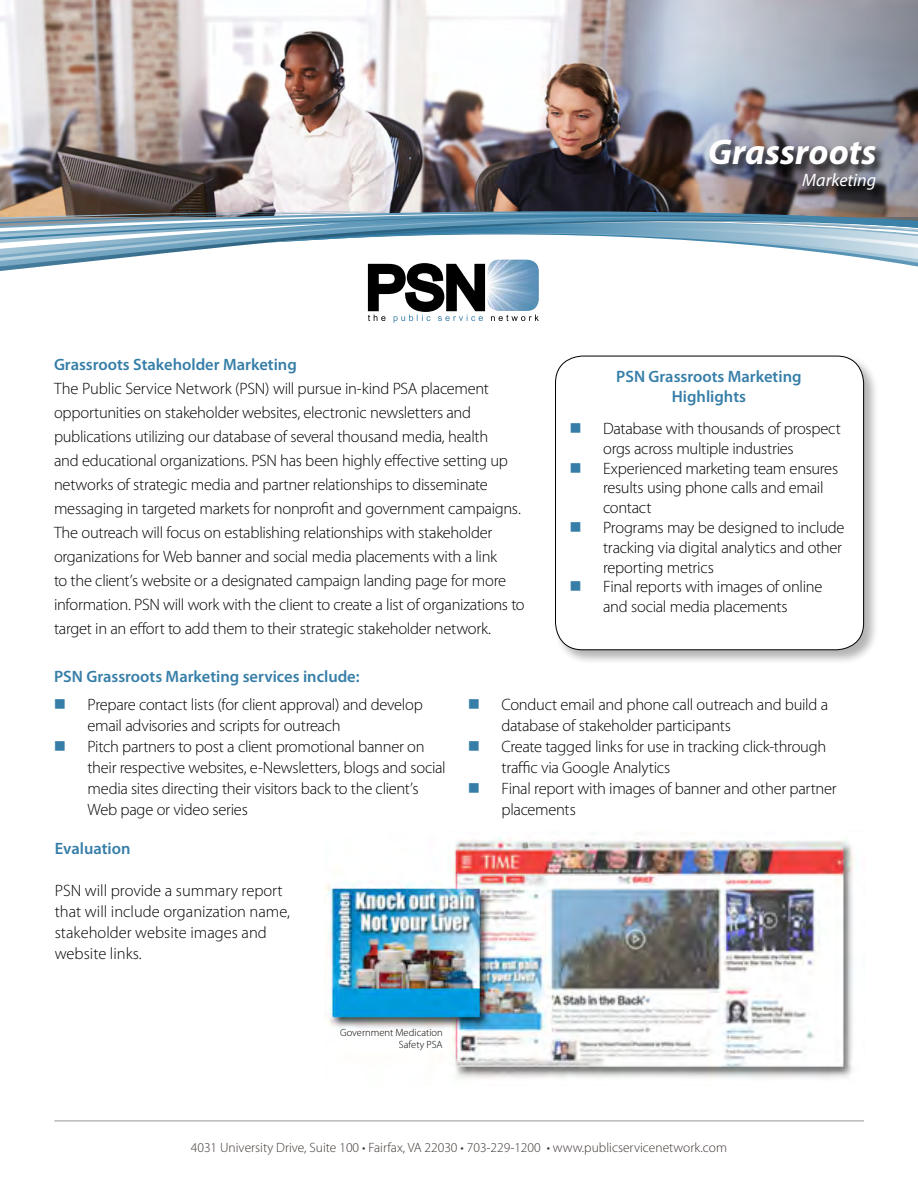
<style>
.page{position:relative;width:918px;height:1188px;background:#fff}
.page>*{position:absolute;margin:0;border:0;box-sizing:border-box;transform-origin:0 0}
.t1{font:italic 700 36px "Myriad Pro";color:#fff}
.t2{font:italic 18px "Myriad Pro";color:#fff}
.t3{font:300 16.5px/24px "Myriad Pro";letter-spacing:-.015em;color:#000}
.t4{font:600 16.5px/19.8px "Myriad Pro";color:#367ea8;text-align:center}
.t5{font:300 13.5px "Myriad Pro";color:#3c3633}
.t6{font:300 10.5px/12.6px "Myriad Pro";color:#000;text-align:right}
.t7{font:9px "Myriad Pro";color:#387ea8;scale:.88 1}
.s1{color:#367ea8}
</style>
<div class="page">
<img style="left:0;top:0;width:619px;height:209px">
<img style="left:619px;top:0;width:299px;height:209px">
<svg style="left:0;top:209px;width:918px;height:114px"></svg>
<img style="left:487px;top:260px;width:52px;height:51px">
<div style="left:708px;top:137px;width:179px;height:40px;background:#000;opacity:.64"></div>
<img style="left:324px;top:837px;width:530px;height:242px">
<div style="left:554px;top:354px;width:325px;height:311px;background:#000;opacity:.3"></div>
<div style="left:556px;top:356px;width:308px;height:294px;background:#fff;border-radius:27px"></div>
<div style="left:555px;top:356px;width:309px;height:294px;border:1px solid #000;border-radius:27px"></div>
<hr style="left:54px;top:1121px;width:810px;height:1px;background:#939598">
<div style="left:800px;top:171px;width:87px;height:31px;background:#000;opacity:.64"></div>
<h1 class="t1" style="left:708px;top:132px;width:170px">Grassroots</h1>
<p class="t2" style="left:802px;top:169px;width:76px">Marketing</p>
<p class="t7" style="left:416px;top:313px;width:4px">l</p>
<p class="t4" style="left:54px;top:354px;width:244px">Grassroots Stakeholder Marketing</p>
<p class="t3" style="left:54px;top:376px;width:472px">The Public Service Network (PSN) will pursue in-kind PSA placement opportunities on stakeholder websites, electronic newsletters and publications utilizing our database of several thousand media, health<br>and educational organizations. PSN has been highly effective setting up networks of strategic media and partner relationships to disseminate messaging in targeted markets for nonprofit and government campaigns.<br>The outreach will focus on establishing relationships with stakeholder organizations for Web banner and social media placements with a link<br>to the client’s website or a designated campaign landing page for more information. PSN will work with the client to create a list of organizations to target in an effort to add them to their strategic stakeholder network.</p>
<p class="t4" style="left:54px;top:667px;width:307px">PSN Grassroots Marketing services include:</p>
<p class="t4" style="left:616px;top:367px;width:187px">PSN Grassroots Marketing<br>Highlights</p>
<p class="t3" style="left:603px;top:418px;width:239px;line-height:19.8px;text-indent:-34px"><span class="s1">■</span> Database with thousands of prospect orgs across multiple industries</p>
<p class="t3" style="left:603px;top:458px;width:237px;line-height:19.8px;text-indent:-34px"><span class="s1">■</span> Experienced marketing team ensures results using phone calls and email contact</p>
<p class="t3" style="left:603px;top:517px;width:243px;line-height:19.8px;text-indent:-34px"><span class="s1">■</span> Programs may be designed to include tracking via digital analytics and other reporting metrics</p>
<p class="t3" style="left:569px;top:577px;width:255px;line-height:19.8px;text-align:center"><span class="s1">■</span> Final reports with images of online and social media placements</p>
<p class="t3" style="left:88px;top:694px;width:337px;line-height:21px;text-indent:-34px"><span class="s1">■</span> Prepare contact lists (for client approval) and develop email advisories and scripts for outreach</p>
<p class="t3" style="left:88px;top:736px;width:360px;line-height:21px;text-indent:-34px"><span class="s1">■</span> Pitch partners to post a client promotional banner on their respective websites, e-Newsletters, blogs and social media sites directing their visitors back to the client’s Web page or video series</p>
<p class="t4" style="left:55px;top:839px;width:77px">Evaluation</p>
<p class="t3" style="left:55px;top:880px;width:237px;line-height:21px">PSN will provide a summary report that will include organization name, stakeholder website images and website links.</p>
<p class="t3" style="left:502px;top:694px;width:328px;line-height:21px;text-indent:-34px"><span class="s1">■</span> Conduct email and phone call outreach and build a database of stakeholder participants</p>
<p class="t3" style="left:502px;top:736px;width:326px;line-height:21px;text-indent:-34px"><span class="s1">■</span> Create tagged links for use in tracking click-through traffic via Google Analytics</p>
<p class="t3" style="left:502px;top:778px;width:337px;line-height:21px;text-indent:-34px"><span class="s1">■</span> Final report with images of banner and other partner placements</p>
<p class="t6" style="left:340px;top:1026px;width:104px">Government Medication<br>Safety PSA</p>
<p class="t5" style="left:191px;top:1139px;width:538px">4031 University Drive, Suite 100 • Fairfax, VA 22030 • 703-229-1200 • www.publicservicenetwork.com</p>
</div>
